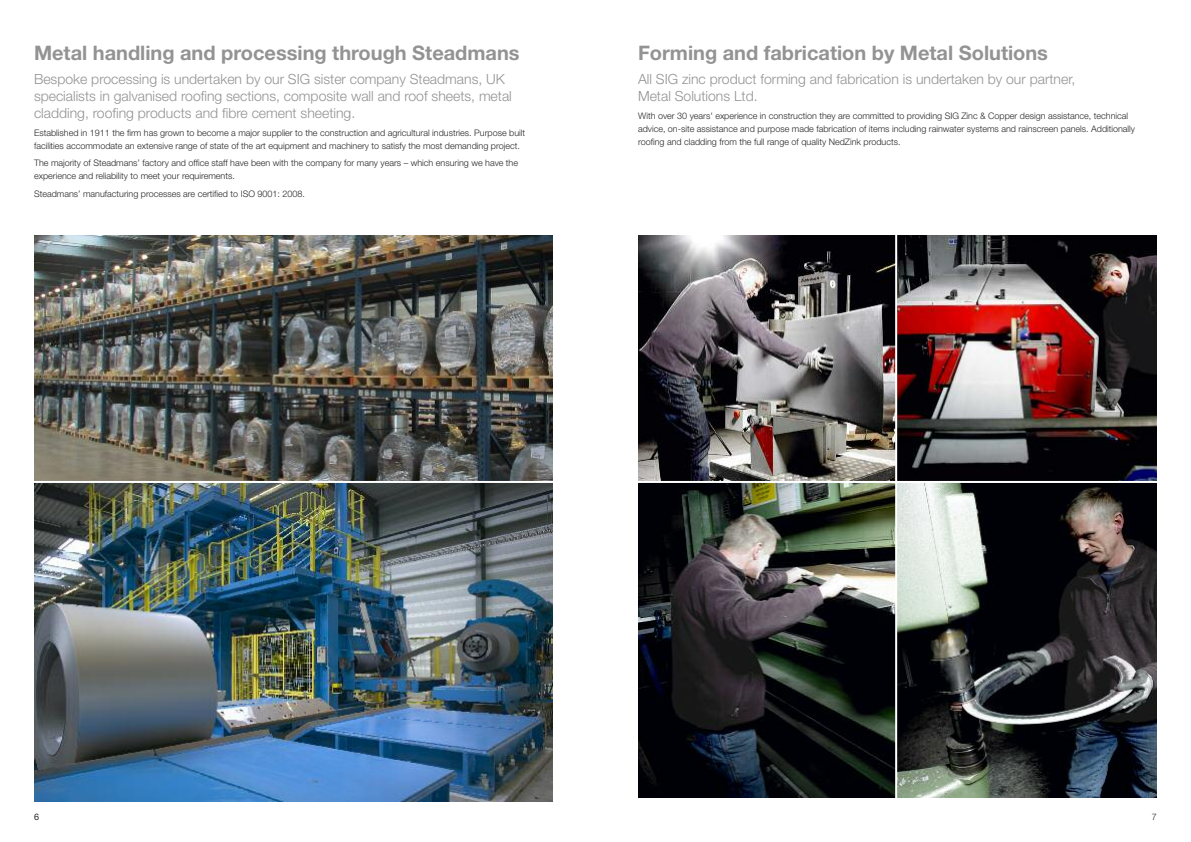
<style>
.page{position:relative;width:1191px;height:842px;background:#fff}
.page>*{position:absolute;margin:0;border:0;box-sizing:border-box;transform-origin:0 0}
.t1{font:700 20px "Helvetica Neue";color:#939393}
.t2{font:300 14px/17px "Helvetica Neue";color:#939393}
.t3{font:300 9px/13px "Helvetica Neue";color:#272627}
.t4{font:9px "Helvetica Neue";color:#272627}
</style>
<div class="page">
<img style="left:638px;top:483px;width:257px;height:314px">
<img style="left:897px;top:483px;width:260px;height:314px">
<img style="left:34px;top:483px;width:519px;height:319px">
<img style="left:34px;top:235px;width:519px;height:246px">
<img style="left:638px;top:235px;width:257px;height:246px">
<img style="left:897px;top:235px;width:260px;height:246px">
<h1 class="t1" style="left:34px;top:45px;width:487px">Metal handling and processing through Steadmans</h1>
<h1 class="t1" style="left:638px;top:45px;width:411px">Forming and fabrication by Metal Solutions</h1>
<h2 class="t2" style="left:34px;top:72px;width:479px">Bespoke processing is undertaken by our SIG sister company Steadmans, UK specialists in galvanised roofing sections, composite wall and roof sheets, metal cladding, roofing products and fibre cement sheeting.</h2>
<p class="t3" style="left:34px;top:127px;width:492px">Established in 1911 the firm has grown to become a major supplier to the construction and agricultural industries. Purpose built facilities accommodate an extensive range of state of the art equipment and machinery to satisfy the most demanding project.</p>
<p class="t3" style="left:34px;top:157px;width:485px">The majority of Steadmans’ factory and office staff have been with the company for many years – which ensuring we have the experience and reliability to meet your requirements.</p>
<p class="t3" style="left:34px;top:188px;width:272px">Steadmans’ manufacturing processes are certified to ISO 9001: 2008.</p>
<h2 class="t2" style="left:638px;top:72px;width:439px">All SIG zinc product forming and fabrication is undertaken by our partner,<br>Metal Solutions Ltd.</h2>
<p class="t3" style="left:638px;top:110px;width:498px">With over 30 years' experience in construction they are committed to providing SIG Zinc &amp; Copper design assistance, technical advice, on-site assistance and purpose made fabrication of items including rainwater systems and rainscreen panels. Additionally roofing and cladding from the full range of quality NedZink products.</p>
<p class="t4" style="left:34px;top:814px;width:7px">6</p>
<p class="t3" style="left:1152px;top:811px;width:7px">7</p>
</div>
